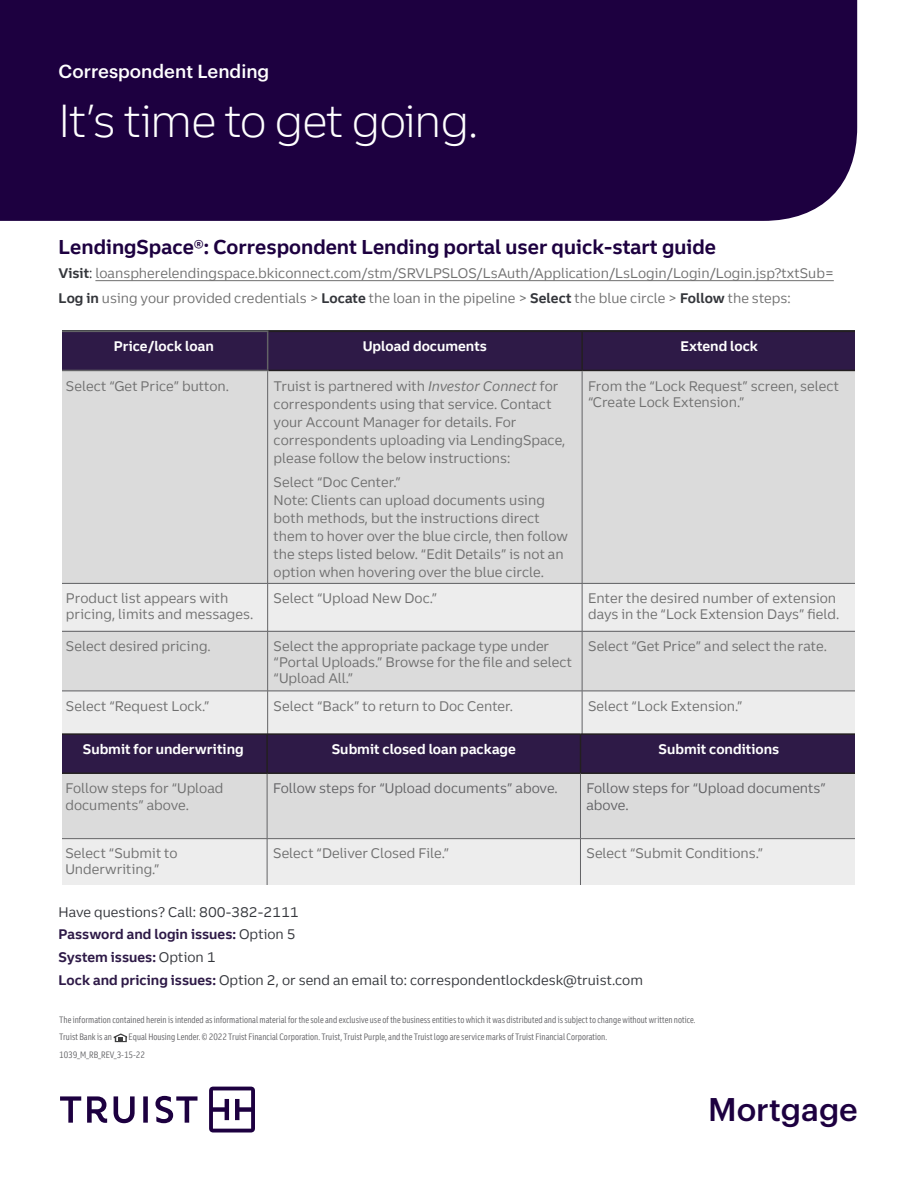
<style>
.page{position:relative;width:918px;height:1188px;background:#fff}
.page>*{position:absolute;margin:0;border:0;box-sizing:border-box;transform-origin:0 0}
.t1{font:300 45px "Truist Trio";letter-spacing:-.02em;color:#fff}
.t2{font:500 32.1px "Graphik";color:#1d0040}
.t3{font:700 19.5px "Truist Trio";color:#1d0040}
.t4{font:500 18.6px "Graphik";color:#fff}
.t5{font:13.5px/18px "Truist Trio";color:#707070}
.t6{font:13.5px "Truist Trio";color:#34363b}
.t7{font:700 13.5px "Truist Trio";color:#fff}
.t8{font:13.5px/16.2px "Truist Trio";color:#636366}
.t9{font:700 13.5px "Truist Trio";color:#2e1a47}
.t10{font:condensed 9px "Truist Trio";color:#636366}
.s1{font-family:"Graphik";font-weight:500}
.s2{font-weight:700;color:#34363b}
.s3{color:#34363b}
.s4{font-style:italic}
.s5{font-weight:400;color:#34363b}
.s6{font-weight:700;color:#2e1a47}
</style>
<div class="page">
<div style="left:0;top:0;width:857px;height:221px;background:#1d0040"></div>
<div style="left:62px;top:332px;width:793px;height:38px;background:#2e1a47"></div>
<div style="left:62px;top:371px;width:793px;height:212px;background:#dbdbdb"></div>
<div style="left:62px;top:584px;width:793px;height:47px;background:#ededed"></div>
<div style="left:62px;top:632px;width:793px;height:59px;background:#dbdbdb"></div>
<hr style="left:268px;top:331px;width:314px;height:1px;background:#231f20">
<hr style="left:582px;top:331px;width:275px;height:1px;background:#231f20">
<hr style="left:581px;top:332px;width:2px;height:38px;background:#231f20">
<hr style="left:268px;top:370px;width:314px;height:1px;background:#231f20">
<hr style="left:582px;top:370px;width:275px;height:1px;background:#231f20">
<hr style="left:59px;top:331px;width:209px;height:1px;background:#636366">
<hr style="left:267px;top:332px;width:1px;height:38px;background:#636366">
<hr style="left:59px;top:370px;width:209px;height:1px;background:#636366">
<hr style="left:267px;top:371px;width:1px;height:212px;background:#636366">
<hr style="left:582px;top:371px;width:1px;height:212px;background:#636366">
<hr style="left:60px;top:583px;width:208px;height:1px;background:#636366">
<hr style="left:268px;top:583px;width:314px;height:1px;background:#636366">
<hr style="left:267px;top:584px;width:1px;height:47px;background:#636366">
<hr style="left:582px;top:583px;width:275px;height:1px;background:#636366">
<hr style="left:582px;top:584px;width:1px;height:47px;background:#636366">
<hr style="left:60px;top:631px;width:208px;height:1px;background:#636366">
<hr style="left:268px;top:631px;width:314px;height:1px;background:#636366">
<hr style="left:267px;top:631px;width:1px;height:60px;background:#636366">
<hr style="left:582px;top:631px;width:275px;height:1px;background:#636366">
<hr style="left:582px;top:631px;width:1px;height:60px;background:#636366">
<svg style="left:62px;top:691px;width:793px;height:81px;background:#92899e"></svg>
<div style="left:62px;top:774px;width:793px;height:64px;background:#dbdbdb"></div>
<div style="left:62px;top:839px;width:793px;height:46px;background:#ededed"></div>
<hr style="left:59px;top:733px;width:208px;height:2px;background:#231f20">
<hr style="left:267px;top:733px;width:313px;height:2px;background:#231f20">
<hr style="left:266px;top:735px;width:2px;height:37px;background:#231f20">
<hr style="left:580px;top:733px;width:278px;height:2px;background:#231f20">
<hr style="left:580px;top:735px;width:1px;height:37px;background:#231f20">
<hr style="left:59px;top:772px;width:208px;height:2px;background:#231f20">
<hr style="left:267px;top:772px;width:313px;height:2px;background:#231f20">
<hr style="left:580px;top:772px;width:278px;height:2px;background:#231f20">
<hr style="left:267px;top:774px;width:1px;height:64px;background:#636366">
<hr style="left:580px;top:774px;width:1px;height:64px;background:#636366">
<hr style="left:59px;top:838px;width:208px;height:1px;background:#636366">
<hr style="left:267px;top:838px;width:313px;height:1px;background:#636366">
<hr style="left:267px;top:839px;width:1px;height:47px;background:#636366">
<hr style="left:580px;top:838px;width:278px;height:1px;background:#636366">
<hr style="left:580px;top:839px;width:1px;height:47px;background:#636366">
<svg style="left:114px;top:1034px;width:13px;height:8px"></svg>
<div style="left:39px;top:321px;width:23px;height:572px;background:#fff"></div>
<hr style="left:95px;top:280px;width:739px;height:1px;background:#707070">
<svg style="left:60px;top:1087px;width:195px;height:45px"></svg>
<p class="t4" style="left:59px;top:57px;width:212px">Correspondent Lending</p>
<p class="t1" style="left:59px;top:93px;width:421px">It’s time to get going.</p>
<h1 class="t3" style="left:59px;top:235px;width:659px">LendingSpace<span class="s1">®</span>: Correspondent Lending portal user quick-start guide</h1>
<p class="t5" style="left:59px;top:264px;width:777px"><span class="s2">Visit</span><span class="s3">:</span> loanspherelendingspace.bkiconnect.com/stm/SRVLPSLOS/LsAuth/Application/LsLogin/Login/Login.jsp?txtSub=</p>
<p class="t5" style="left:59px;top:289px;width:734px"><span class="s2">Log in</span> using your provided credentials &gt; <span class="s2">Locate</span> the loan in the pipeline &gt; <span class="s2">Select</span> the blue circle &gt; <span class="s2">Follow</span> the steps:</p>
<p class="t7" style="left:114px;top:338px;width:102px">Price/lock loan</p>
<p class="t7" style="left:363px;top:338px;width:126px">Upload documents</p>
<p class="t7" style="left:680px;top:338px;width:79px">Extend lock</p>
<p class="t5" style="left:66px;top:377px;width:165px">Select “Get Price” button.</p>
<p class="t5" style="left:274px;top:377px;width:293px">Truist is partnered with <span class="s4">Investor Connect</span> for correspondents using that service. Contact your Account Manager for details. For correspondents uploading via LendingSpace, please follow the below instructions:</p>
<p class="t5" style="left:274px;top:473px;width:296px">Select “Doc Center.”<br>Note: Clients can upload documents using both methods, but the instructions direct them to hover over the blue circle, then follow the steps listed below. “Edit Details” is not an option when hovering over the blue circle.</p>
<p class="t5" style="left:588px;top:377px;width:253px;line-height:16.2px">From the “Lock Request” screen, select “Create Lock Extension.”</p>
<p class="t5" style="left:66px;top:590px;width:189px;line-height:16.2px">Product list appears with pricing, limits and messages.</p>
<p class="t5" style="left:274px;top:589px;width:165px">Select “Upload New Doc.”</p>
<p class="t5" style="left:588px;top:590px;width:253px;line-height:16.2px">Enter the desired number of extension days in the “Lock Extension Days” field.</p>
<p class="t5" style="left:66px;top:637px;width:146px">Select desired pricing.</p>
<p class="t5" style="left:274px;top:638px;width:300px;line-height:16.2px">Select the appropriate package type under “Portal Uploads.” Browse for the file and select “Upload All.”</p>
<p class="t5" style="left:588px;top:637px;width:240px">Select “Get Price” and select the rate.</p>
<p class="t5" style="left:66px;top:697px;width:145px">Select “Request Lock.”</p>
<p class="t5" style="left:274px;top:697px;width:241px">Select “Back” to return to Doc Center.</p>
<p class="t5" style="left:588px;top:697px;width:156px">Select “Lock Extension.”</p>
<p class="t7" style="left:83px;top:740px;width:162px">Submit for underwriting</p>
<p class="t7" style="left:332px;top:740px;width:186px">Submit closed loan package</p>
<p class="t7" style="left:658px;top:740px;width:122px">Submit conditions</p>
<p class="t5" style="left:65px;top:780px;width:160px;line-height:16.2px">Follow steps for “Upload documents” above.</p>
<p class="t8" style="left:273px;top:780px;width:286px">Follow steps for “Upload documents” above.</p>
<p class="t8" style="left:586px;top:780px;width:241px">Follow steps for “Upload documents” above.</p>
<p class="t5" style="left:65px;top:845px;width:114px;line-height:16.2px">Select “Submit to<br>Underwriting.”</p>
<p class="t5" style="left:273px;top:844px;width:178px">Select “Deliver Closed File.”</p>
<p class="t5" style="left:586px;top:844px;width:178px">Select “Submit Conditions.”</p>
<p class="t6" style="left:59px;top:903px;width:242px">Have questions? Call: 800-382-2111</p>
<p class="t9" style="left:59px;top:926px;width:239px">Password and login issues: <span class="s5">Option 5</span></p>
<p class="t9" style="left:59px;top:949px;width:159px">System issues: <span class="s5">Option 1</span></p>
<p class="t6" style="left:59px;top:972px;width:586px"><span class="s6">Lock and pricing issues:</span> Option 2, or send an email to: correspondentlockdesk@truist.com</p>
<p class="t10" style="left:59px;top:1014px;width:638px">The information contained herein is intended as informational material for the sole and exclusive use of the business entities to which it was distributed and is subject to change without written notice.</p>
<p class="t10" style="left:59px;top:1032px;width:54px">Truist Bank is an</p>
<p class="t10" style="left:129px;top:1032px;width:480px">Equal Housing Lender. © 2022 Truist Financial Corporation. Truist, Truist Purple, and the Truist logo are service marks of Truist Financial Corporation.</p>
<p class="t10" style="left:59px;top:1049px;width:87px">1039_M_RB_REV_3-15-22</p>
<p class="t2" style="left:708px;top:1085px;width:151px">Mortgage</p>
</div>
